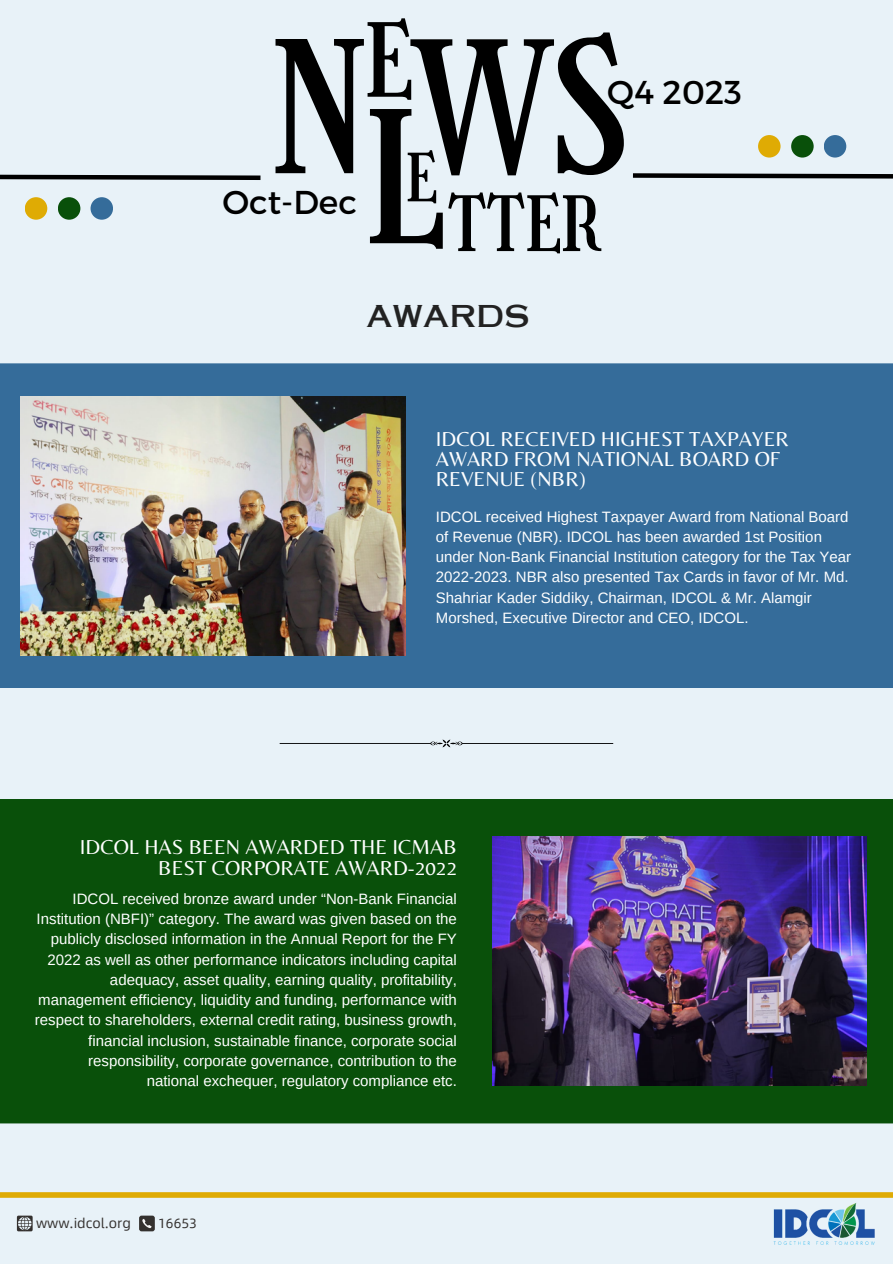
<style>
.page{position:relative;width:893px;height:1264px;background:#fff}
.page>*{position:absolute;margin:0;border:0;box-sizing:border-box;transform-origin:0 0}
.t1{font:178.8px "Girassol";color:#000}
.t2{font:178.5px "Girassol";color:#000}
.t3{font:99.45px "Girassol";color:#000}
.t4{font:74.4px "Girassol";color:#000}
.t5{font:64.8px "Girassol";color:#000}
.t6{font:33px "Montserrat";color:#000}
.t7{font:30px "Copperplate Gothic LT Pro 31 AB";color:#222}
.t8{font:21px/20.2px "Belleza";color:#fff}
.t9{font:15px/20.2px "Arimo";color:#fff}
.t10{font:13.5px "Alibaba Sans";color:#34312f}
.s1{font-size:178.8px}
</style>
<div class="page">
<div style="left:0;top:0;width:892px;height:1263px;background:#e8f2f8"></div>
<svg style="left:0;top:174px;width:261px;height:6px"></svg>
<svg style="left:633px;top:173px;width:259px;height:6px"></svg>
<div style="left:758px;top:135px;width:22px;height:22px;background:#dfab04;border-radius:50%"></div>
<div style="left:791px;top:135px;width:22px;height:22px;background:#09500a;border-radius:50%"></div>
<div style="left:823px;top:135px;width:23px;height:22px;background:#356c9a;border-radius:50%"></div>
<div style="left:25px;top:197px;width:22px;height:23px;background:#dfab04;border-radius:50%"></div>
<div style="left:58px;top:197px;width:22px;height:23px;background:#09500a;border-radius:50%"></div>
<div style="left:90px;top:197px;width:23px;height:23px;background:#356c9a;border-radius:50%"></div>
<div style="left:0;top:1192px;width:892px;height:5px;background:#dfab04"></div>
<img style="left:770px;top:1197px;width:107px;height:48px">
<div style="left:0;top:363px;width:892px;height:325px;background:#356c9a"></div>
<svg style="left:279px;top:739px;width:334px;height:8px"></svg>
<div style="left:0;top:798px;width:892px;height:325px;background:#09500a"></div>
<img style="left:492px;top:836px;width:374px;height:249px">
<img style="left:21px;top:396px;width:384px;height:259px">
<svg style="left:17px;top:1215px;width:16px;height:16px"></svg>
<div style="left:139px;top:1215px;width:16px;height:16px;background:#34312f;border-radius:2px"></div>
<svg style="left:142px;top:1219px;width:10px;height:9px"></svg>
<p class="t3" style="left:364px;top:3px;width:50px">E</p>
<p class="t1" style="left:364px;top:74px;width:82px">L</p>
<p class="t2" style="left:274px;top:5px;width:355px"><span class="s1">N</span>WS</p>
<p class="t6" style="left:607px;top:71px;width:136px">Q4 2023</p>
<p class="t5" style="left:406px;top:140px;width:33px">E</p>
<p class="t6" style="left:222px;top:181px;width:136px">Oct-Dec</p>
<p class="t4" style="left:447px;top:181px;width:154px">TTER</p>
<p class="t7" style="left:366px;top:305px;width:165px">AWARDS</p>
<p class="t8" style="left:436px;top:428px;width:354px">IDCOL RECEIVED HIGHEST TAXPAYER<br>AWARD FROM NATIONAL BOARD OF<br>REVENUE (NBR)</p>
<p class="t9" style="left:436px;top:506px;width:417px">IDCOL received Highest Taxpayer Award from National Board of Revenue (NBR). IDCOL has been awarded 1st Position under Non-Bank Financial Institution category for the Tax Year 2022-2023. NBR also presented Tax Cards in favor of Mr. Md.<br>Shahriar Kader Siddiky, Chairman, IDCOL &amp; Mr. Alamgir Morshed, Executive Director and CEO, IDCOL.</p>
<p class="t8" style="left:80px;top:836px;width:378px;text-align:right">IDCOL HAS BEEN AWARDED THE ICMAB<br>BEST CORPORATE AWARD-2022</p>
<p class="t9" style="left:35px;top:888px;width:423px;text-align:right">IDCOL received bronze award under “Non-Bank Financial Institution (NBFI)” category. The award was given based on the publicly disclosed information in the Annual Report for the FY 2022 as well as other performance indicators including capital adequacy, asset quality, earning quality, profitability, management efficiency, liquidity and funding, performance with respect to shareholders, external credit rating, business growth, financial inclusion, sustainable finance, corporate social responsibility, corporate governance, contribution to the national exchequer, regulatory compliance etc.</p>
<p class="t10" style="left:36px;top:1211px;width:96px">www.idcol.org</p>
<p class="t10" style="left:158px;top:1212px;width:40px">16653</p>
</div>
